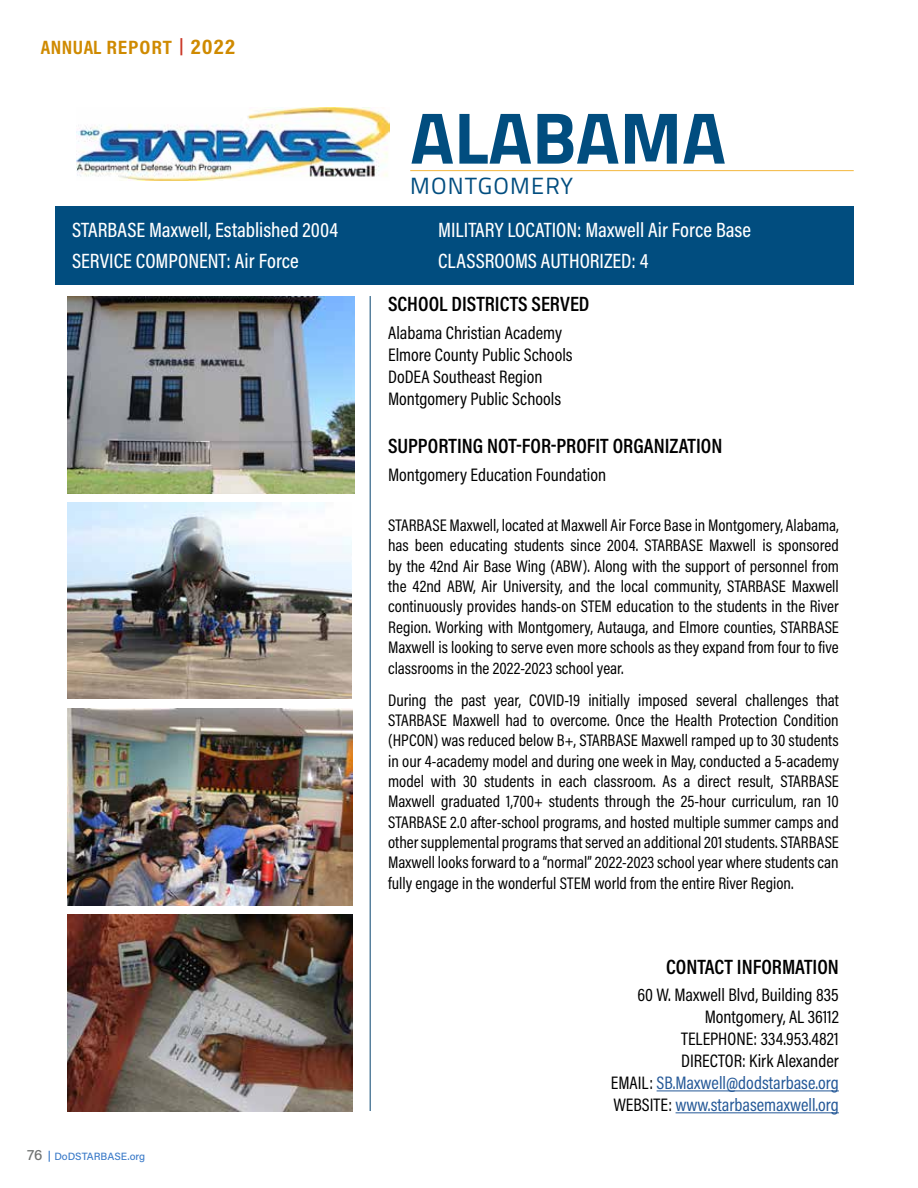
<style>
.page{position:relative;width:918px;height:1188px;background:#fff}
.page>*{position:absolute;margin:0;border:0;box-sizing:border-box;transform-origin:0 0}
.t1{font:700 73.05px "Cairo";letter-spacing:-.005em;color:#014d7f}
.t2{font:23.55px "Cairo";letter-spacing:.05em;color:#014d7f}
.t3{font:500 20.85px/30.9px "Acumin Pro Cond";color:#fff}
.t4{font:600 20.85px "Acumin Pro Cond";color:#000}
.t5{font:700 19.5px "Acumin Pro Cond";letter-spacing:.035em;color:#cf8a00}
.t6{font:18.3px/21.9px "Acumin Pro Cond";color:#000;text-align:right}
.t7{font:16.95px/20.4px "Acumin Pro Cond";color:#000;text-align:justify}
.t8{font:500 10.5px "Acumin Pro";letter-spacing:-.005em;color:#3d7cc9}
.s1{font-size:21px}
.s2{font-size:15px;color:#6f7271}
.s3{font-weight:600}
.s4{color:#245897}
</style>
<div class="page">
<hr style="left:410px;top:170px;width:444px;height:1px;background:#f4b83d">
<div style="left:55px;top:206px;width:799px;height:78px;background:#014d7f"></div>
<img style="left:77px;top:107px;width:313px;height:73px">
<hr style="left:657px;top:1090px;width:182px;height:1px;background:#245897">
<hr style="left:676px;top:1112px;width:163px;height:1px;background:#245897">
<hr style="left:370px;top:296px;width:1px;height:815px;background:#06436e">
<img style="left:68px;top:296px;width:286px;height:197px">
<img style="left:68px;top:502px;width:283px;height:197px">
<img style="left:68px;top:708px;width:285px;height:197px">
<img style="left:68px;top:914px;width:285px;height:197px">
<p class="t5" style="left:41px;top:35px;width:196px">ANNUAL REPORT <sup>|</sup> <span class="s1">2022</span></p>
<h1 class="t1" style="left:410px;top:79px;width:317px">ALABAMA</h1>
<h2 class="t2" style="left:410px;top:169px;width:164px">MONTGOMERY</h2>
<p class="t3" style="left:72px;top:214px;width:268px">STARBASE Maxwell, Established 2004<br>SERVICE COMPONENT: Air Force</p>
<p class="t3" style="left:438px;top:214px;width:314px">MILITARY LOCATION: Maxwell Air Force Base<br>CLASSROOMS AUTHORIZED: 4</p>
<p class="t4" style="left:388px;top:291px;width:203px">SCHOOL DISTRICTS SERVED</p>
<p class="t6" style="left:388px;top:322px;width:186px;text-align:left">Alabama Christian Academy<br>Elmore County Public Schools<br>DoDEA Southeast Region<br>Montgomery Public Schools</p>
<p class="t4" style="left:388px;top:433px;width:336px">SUPPORTING NOT-FOR-PROFIT ORGANIZATION</p>
<p class="t6" style="left:388px;top:464px;width:219px">Montgomery Education Foundation</p>
<p class="t7" style="left:388px;top:515px;width:452px">STARBASE Maxwell, located at Maxwell Air Force Base in Montgomery, Alabama, has been educating students since 2004. STARBASE Maxwell is sponsored by the 42nd Air Base Wing (ABW). Along with the support of personnel from the 42nd ABW, Air University, and the local community, STARBASE Maxwell continuously provides hands-on STEM education to the students in the River Region. Working with Montgomery, Autauga, and Elmore counties, STARBASE Maxwell is looking to serve even more schools as they expand from four to five classrooms in the 2022-2023 school year.</p>
<p class="t7" style="left:388px;top:689px;width:452px">During the past year, COVID-19 initially imposed several challenges that STARBASE Maxwell had to overcome. Once the Health Protection Condition (HPCON) was reduced below B+, STARBASE Maxwell ramped up to 30 students in our 4-academy model and during one week in May, conducted a 5-academy model with 30 students in each classroom. As a direct result, STARBASE Maxwell graduated 1,700+ students through the 25-hour curriculum, ran 10<br>STARBASE 2.0 after-school programs, and hosted multiple summer camps and other supplemental programs that served an additional 201 students. STARBASE Maxwell looks forward to a “normal” 2022-2023 school year where students can fully engage in the wonderful STEM world from the entire River Region.</p>
<p class="t8" style="left:27px;top:1149px;width:120px"><span class="s2">76</span> <span class="s3">|</span> DoDSTARBASE.org</p>
<p class="t4" style="left:666px;top:953px;width:174px">CONTACT INFORMATION</p>
<p class="t6" style="left:611px;top:984px;width:229px">60 W. Maxwell Blvd, Building 835<br>Montgomery, AL 36112<br>TELEPHONE: 334.953.4821<br>DIRECTOR: Kirk Alexander<br>EMAIL: <span class="s4">SB.Maxwell@dodstarbase.org<br></span>WEBSITE: <span class="s4">www.starbasemaxwell.org</span></p>
</div>
